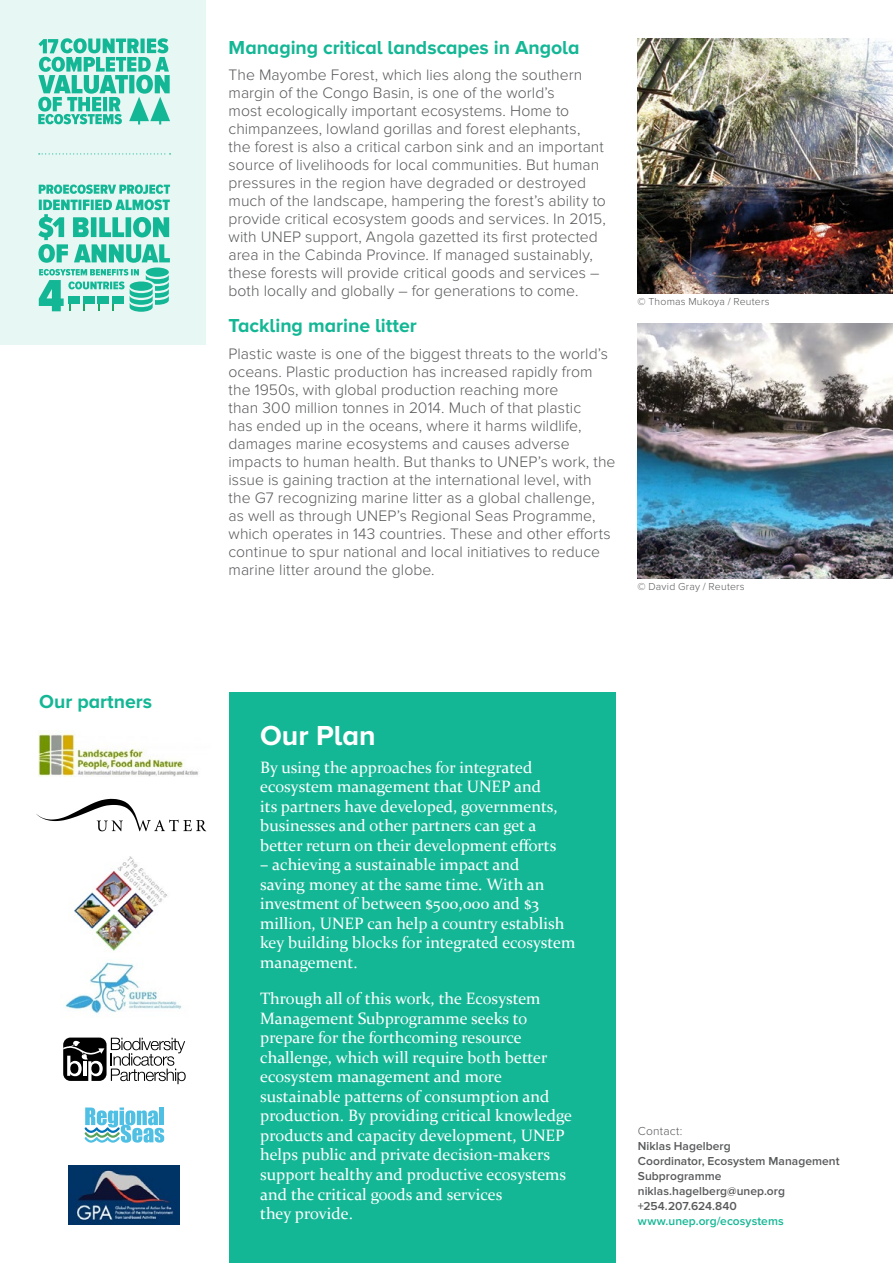
<style>
.page{position:relative;width:893px;height:1263px;background:#fff}
.page>*{position:absolute;margin:0;border:0;box-sizing:border-box;transform-origin:0 0}
.t1{font:700 28.5px "Proxima Nova A";color:#fff}
.t2{font:700 19.5px "Proxima Nova A";color:#14b795}
.t3{font:16.5px/19.5px "Constantia";color:#fff}
.t4{font:300 15.75px/18px "Proxima Nova";letter-spacing:.005em;color:#58595b}
.t5{font:600 12px/15px "Proxima Nova";letter-spacing:.005em;color:#58595b}
.t6{font:600 12px "Proxima Nova";letter-spacing:.005em;color:#14b795}
.t7{font:300 12px "Proxima Nova";letter-spacing:.015em;color:#58595b}
.t8{font:300 10.5px "Proxima Nova";letter-spacing:.02em;color:#58595b}
</style>
<div class="page">
<div style="left:0;top:0;width:206px;height:344px;background:#e7f7f4"></div>
<div style="left:229px;top:692px;width:386px;height:571px;background:#14b795"></div>
<img style="left:38px;top:733px;width:160px;height:43px">
<img style="left:71px;top:856px;width:97px;height:95px">
<img style="left:65px;top:962px;width:117px;height:52px">
<svg style="left:36px;top:799px;width:170px;height:32px"></svg>
<svg style="left:63px;top:1037px;width:123px;height:47px"></svg>
<svg style="left:84px;top:1107px;width:80px;height:36px"></svg>
<img style="left:69px;top:1165px;width:111px;height:60px">
<svg style="left:39px;top:153px;width:132px;height:1px"></svg>
<svg style="left:38px;top:38px;width:132px;height:86px"></svg>
<img style="left:638px;top:323px;width:255px;height:256px">
<img style="left:638px;top:38px;width:255px;height:255px">
<svg style="left:146px;top:267px;width:23px;height:10px"></svg>
<svg style="left:38px;top:184px;width:132px;height:79px"></svg>
<svg style="left:39px;top:269px;width:130px;height:43px"></svg>
<p class="t2" style="left:39px;top:690px;width:115px">Our partners</p>
<p class="t2" style="left:229px;top:36px;width:352px">Managing critical landscapes in Angola</p>
<p class="t4" style="left:229px;top:66px;width:379px">The Mayombe Forest, which lies along the southern margin of the Congo Basin, is one of the world’s<br>most ecologically important ecosystems. Home to chimpanzees, lowland gorillas and forest elephants, the forest is also a critical carbon sink and an important source of livelihoods for local communities. But human pressures in the region have degraded or destroyed much of the landscape, hampering the forest’s ability to provide critical ecosystem goods and services. In 2015, with UNEP support, Angola gazetted its first protected area in the Cabinda Province. If managed sustainably, these forests will provide critical goods and services – both locally and globally – for generations to come.</p>
<p class="t2" style="left:229px;top:315px;width:190px">Tackling marine litter</p>
<p class="t4" style="left:229px;top:345px;width:388px">Plastic waste is one of the biggest threats to the world’s oceans. Plastic production has increased rapidly from the 1950s, with global production reaching more<br>than 300 million tonnes in 2014. Much of that plastic<br>has ended up in the oceans, where it harms wildlife, damages marine ecosystems and causes adverse impacts to human health. But thanks to UNEP’s work, the issue is gaining traction at the international level, with the G7 recognizing marine litter as a global challenge,<br>as well as through UNEP’s Regional Seas Programme, which operates in 143 countries. These and other efforts continue to spur national and local initiatives to reduce marine litter around the globe.</p>
<p class="t8" style="left:638px;top:295px;width:133px">© Thomas Mukoya / Reuters</p>
<p class="t8" style="left:638px;top:580px;width:109px">© David Gray / Reuters</p>
<h1 class="t1" style="left:260px;top:720px;width:117px">Our Plan</h1>
<p class="t3" style="left:260px;top:757px;width:299px">By using the approaches for integrated ecosystem management that UNEP and its partners have developed, governments, businesses and other partners can get a better return on their development efforts</p>
<p class="t3" style="left:260px;top:854px;width:317px">– achieving a sustainable impact and<br>saving money at the same time. With an investment of between $500,000 and $3 million, UNEP can help a country establish key building blocks for integrated ecosystem management.</p>
<p class="t3" style="left:260px;top:988px;width:313px">Through all of this work, the Ecosystem Management Subprogramme seeks to prepare for the forthcoming resource challenge, which will require both better ecosystem management and more sustainable patterns of consumption and production. By providing critical knowledge products and capacity development, UNEP helps public and private decision-makers support healthy and productive ecosystems and the critical goods and services<br>they provide.</p>
<p class="t7" style="left:638px;top:1124px;width:46px">Contact:</p>
<p class="t5" style="left:638px;top:1138px;width:203px">Niklas Hagelberg<br>Coordinator, Ecosystem Management<br>Subprogramme niklas.hagelberg@unep.org +254.207.624.840</p>
<p class="t6" style="left:638px;top:1214px;width:147px">www.unep.org/ecosystems</p>
</div>
